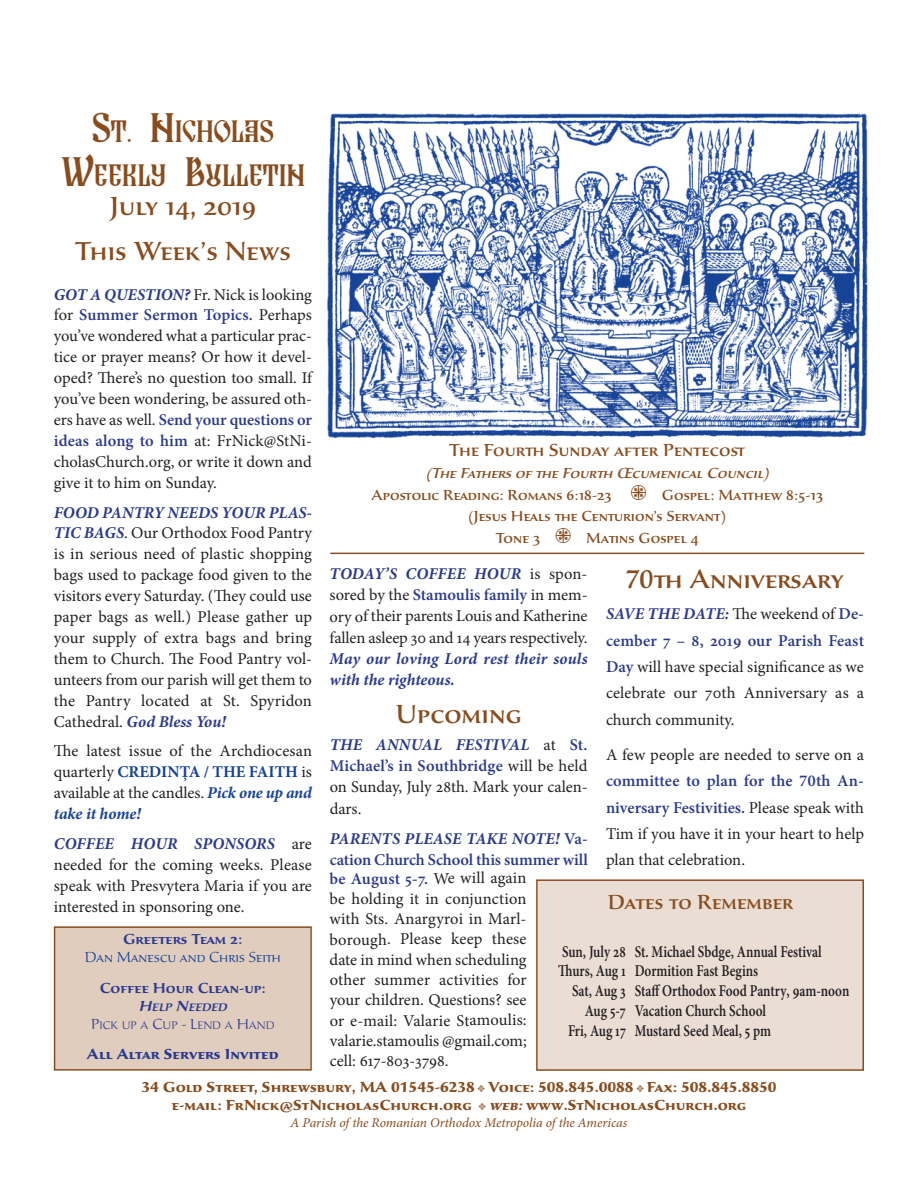
<style>
.page{position:relative;width:918px;height:1188px;background:#fff}
.page>*{position:absolute;margin:0;border:0;box-sizing:border-box;transform-origin:0 0}
.t1{font:500 27px "Sava Pro";color:#894c1d}
.t2{font:27px "Old Romanian Ix";color:#894c1d}
.t3{font:500 21px "Sava Pro";color:#894c1d}
.t4{font:500 18px "Sava Pro";color:#894c1d}
.t5{font:16.5px/20.9px "Minion Pro";color:#231f20;text-align:justify}
.t6{font:600 16.5px "Minion Pro";color:#231f20;scale:.8 1}
.t7{font:600 16.5px/21.3px "Minion Pro";letter-spacing:-.01em;color:#2b3a8e}
.t8{font:700 15px "Sava Pro";color:#894c1d}
.t9{font:500 15px "Sava Pro";color:#894c1d}
.t10{font:italic 500 15px/21.8px "Sava Pro";color:#894c1d}
.t11{font:300 15px/18px "Sava Pro";color:#154398;text-align:center}
.t12{font:700 15px "Sava Pro";color:#2b3a8e}
.t13{font:600 15px "Sava Pro";color:#2b3a8e}
.t14{font:italic 13.5px "Minion Pro";letter-spacing:-.005em;color:#894c1d}
.t15{font:300 11.25px/18px "Sava Pro";color:#2b3a8e;text-align:center}
.s1{font-size:36px}
.s2{font-weight:700;font-style:italic;color:#2b3a8e}
.s3{font-weight:600;color:#2b3a8e}
.s4{font-weight:700;color:#154398}
.s5{font-weight:700;font-style:italic;color:#154398}
.s6{font-weight:600;font-style:italic;font-size:15px}
.s7{font-weight:600;font-style:italic}
.s8{font-size:15px}
.s9{font-style:normal}
.s10{font-weight:700;font-style:italic}
.s11{font-style:italic}
</style>
<div class="page">
<div style="left:538px;top:881px;width:324px;height:188px;background:#eaded4"></div>
<div style="left:536px;top:879px;width:328px;height:192px;border:2px solid #894c1d"></div>
<div style="left:55px;top:928px;width:255px;height:141px;background:#e0cdbd"></div>
<div style="left:54px;top:926px;width:258px;height:145px;border:2px solid #894c1d"></div>
<hr style="left:330px;top:553px;width:534px;height:1px;background:#894c1d">
<img style="left:327px;top:113px;width:541px;height:326px">
<p class="t2" style="left:92px;top:117px;width:183px"><span class="s1">S</span>T<span class="s1">. N</span>ICHOLAS</p>
<p class="t2" style="left:60px;top:160px;width:246px"><span class="s1">W</span>EEKLY <span class="s1">B</span>ULLETIN</p>
<p class="t1" style="left:110px;top:189px;width:147px">July 14, 2019</p>
<p class="t1" style="left:75px;top:234px;width:217px">This Week’s News</p>
<p class="t5" style="left:54px;top:285px;width:260px"><span class="s2">GOT A QUESTION?</span> Fr. Nick is looking for <span class="s3">Summer Sermon Topics.</span> Perhaps you’ve wondered what a particular prac&shy;tice or prayer means? Or how it devel&shy;oped? There’s no question too small. If you’ve been wondering, be assured oth&shy;ers have as well. <span class="s3">Send your questions or ideas along to him</span> at: FrNick@StNi&shy;cholasChurch.org, or write it down and give it to him on Sunday.</p>
<p class="t5" style="left:54px;top:503px;width:260px"><span class="s2">FOOD PANTRY NEEDS YOUR PLAS-TIC BAGS</span>. Our Orthodox Food Pantry is in serious need of plastic shopping bags used to package food given to the visitors every Saturday. (They could use paper bags as well.) Please gather up your supply of extra bags and bring them to Church. The Food Pantry vol&shy;unteers from our parish will get them to the Pantry located at St. Spyridon Cathedral. <span class="s2">God Bless You!</span></p>
<p class="t5" style="left:54px;top:742px;width:260px">The latest issue of the Archdiocesan quarterly <span class="s4">CREDINȚA / THE FAITH</span> is available at the candles. <span class="s5">Pick one up and take it home!</span></p>
<p class="t5" style="left:54px;top:835px;width:260px"><span class="s2">COFFEE HOUR SPONSORS</span> are needed for the coming weeks. Please speak with Presvytera Maria if you are interested in sponsoring one.</p>
<p class="t11" style="left:85px;top:930px;width:198px"><span class="s3">Greeters Team 2:<br></span>Dan Manescu and Chris Seith</p>
<p class="t13" style="left:100px;top:979px;width:168px">Coffee Hour Clean-up:</p>
<p class="t15" style="left:91px;top:998px;width:185px"><span class="s6">H</span><span class="s7">ELP</span> <span class="s6">N</span><span class="s7">EEDED<br></span><span class="s8">P</span>ICK UP A <span class="s8">C</span>UP <span class="s8">- L</span>END A <span class="s8">H</span>AND</p>
<p class="t12" style="left:87px;top:1046px;width:193px">All Altar Servers Invited</p>
<p class="t4" style="left:449px;top:439px;width:298px">The Fourth Sunday after Pentecost</p>
<p class="t10" style="left:372px;top:462px;width:399px;text-indent:54px">(The Fathers of the Fourth Œcumenical Council)<br><span class="s9">Apostolic Reading: Romans 6:18-23</span></p>
<p class="t9" style="left:662px;top:486px;width:163px">Gospel: Matthew 8:5-13</p>
<p class="t9" style="left:468px;top:507px;width:260px">(Jesus Heals the Centurion’s Servant)</p>
<p class="t9" style="left:496px;top:529px;width:46px">Tone 3</p>
<p class="t9" style="left:586px;top:529px;width:114px">Matins Gospel 4</p>
<p class="t5" style="left:330px;top:564px;width:260px;line-height:21.3px"><span class="s2">TODAY’S COFFEE HOUR</span> is spon&shy;sored by the <span class="s3">Stamoulis family</span> in mem&shy;ory of their parents Louis and Katherine fallen asleep 30 and 14 years respectively.<br><span class="s2">May our loving Lord rest their souls with the righteous.</span></p>
<p class="t1" style="left:395px;top:698px;width:128px">Upcoming</p>
<p class="t5" style="left:330px;top:735px;width:260px;line-height:21.3px"><span class="s2">THE ANNUAL FESTIVAL</span> at <span class="s3">St.<br>Michael’s in Southbridge</span> will be held on Sunday, July 28th. Mark your calen&shy;dars.</p>
<p class="t7" style="left:330px;top:830px;width:260px"><span class="s10">PARENTS PLEASE TAKE NOTE!</span> Va&shy;cation Church School this summer will</p>
<p class="t5" style="left:329px;top:870px;width:199px;line-height:20.2px"><span class="s3">be August 5-7.</span> We will again be holding it in conjunction with Sts. Anargyroi in Marl&shy;borough. Please keep these date in mind when scheduling other summer activities for your children. Questions? see or e-mail: Valarie Stamoulis: valarie.stamoulis @gmail.com; cell: 617-803-3798.</p>
<p class="t1" style="left:626px;top:563px;width:219px">70th Anniversary</p>
<p class="t5" style="left:606px;top:602px;width:260px;line-height:26.2px"><span class="s2">SAVE THE DATE:</span> The weekend of <span class="s3">De&shy;cember 7 – 8, 2019 our Parish Feast Day</span> will have special significance as we celebrate our 70th Anniversary as a church community.</p>
<p class="t5" style="left:606px;top:743px;width:260px;line-height:26.2px">A few people are needed to serve on a <span class="s3">committee to plan for the 70th An&shy;niversary Festivities.</span> Please speak with Tim if you have it in your heart to help plan that celebration.</p>
<p class="t3" style="left:608px;top:889px;width:187px">Dates to Remember</p>
<p class="t6" style="left:562px;top:945px;width:81px">Sun, July 28</p>
<p class="t6" style="left:558px;top:965px;width:86px">Thurs, Aug 1</p>
<p class="t6" style="left:572px;top:984px;width:69px">Sat, Aug 3</p>
<p class="t6" style="left:585px;top:1004px;width:53px">Aug 5-7</p>
<p class="t6" style="left:568px;top:1024px;width:74px">Fri, Aug 17</p>
<p class="t6" style="left:635px;top:945px;width:235px">St. Michael Sbdge, Annual Festival</p>
<p class="t6" style="left:635px;top:965px;width:156px">Dormition Fast Begins</p>
<p class="t6" style="left:635px;top:984px;width:270px">Staff Orthodox Food Pantry, 9am-noon</p>
<p class="t6" style="left:635px;top:1004px;width:166px">Vacation Church School</p>
<p class="t6" style="left:635px;top:1024px;width:172px">Mustard Seed Meal, 5 pm</p>
<p class="t8" style="left:141px;top:1078px;width:637px">34 Gold Street, Shrewsbury, MA 01545-6238 - Voice: 508.845.0088 - Fax: 508.845.8850</p>
<p class="t8" style="left:172px;top:1096px;width:576px">e-mail: FrNick@StNicholasChurch.org - <span class="s11">web:</span> www.StNicholasChurch.org</p>
<p class="t14" style="left:291px;top:1115px;width:338px">A Parish of the Romanian Orthodox Metropolia of the Americas</p>
</div>
